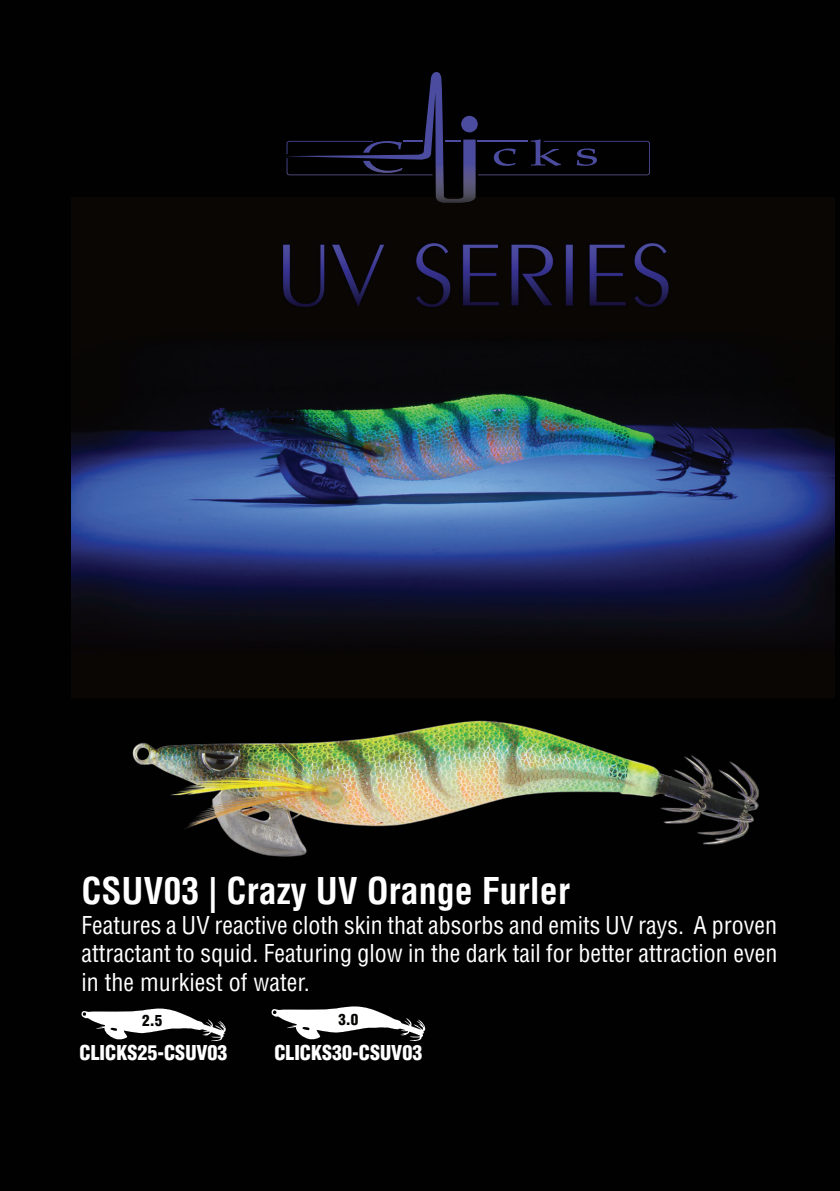
<style>
.page{position:relative;width:840px;height:1191px;background:#fff}
.page>*{position:absolute;margin:0;border:0;box-sizing:border-box;transform-origin:0 0}
.t1{font:700 condensed 36px "Helvetica";color:#fff}
.t2{font:condensed 24px/28.8px "Helvetica";color:#fff;text-align:justify}
.t3{font:900 condensed 20px "Helvetica";color:#fff}
.t4{font:900 condensed 15px "Helvetica";color:#040503}
</style>
<div class="page">
<div style="left:0;top:0;width:839px;height:1191px;background:#010101"></div>
<img style="left:71px;top:243px;width:762px;height:397px">
<svg style="left:285px;top:72px;width:364px;height:131px"></svg>
<img style="left:132px;top:720px;width:627px;height:137px">
<svg style="left:81px;top:1008px;width:145px;height:33px"></svg>
<svg style="left:271px;top:1006px;width:155px;height:35px"></svg>
<h1 class="t1" style="left:81px;top:868px;width:490px">CSUV03 | Crazy UV Orange Furler</h1>
<p class="t2" style="left:81px;top:910px;width:697px">Features a UV reactive cloth skin that absorbs and emits UV rays. A proven attractant to squid. Featuring glow in the dark tail for better attraction even in the murkiest of water.</p>
<p class="t4" style="left:142px;top:1011px;width:21px">2.5</p>
<p class="t3" style="left:80px;top:1040px;width:149px">CLICKS25-CSUV03</p>
<p class="t4" style="left:338px;top:1010px;width:21px">3.0</p>
<p class="t3" style="left:274px;top:1040px;width:149px">CLICKS30-CSUV03</p>
</div>
